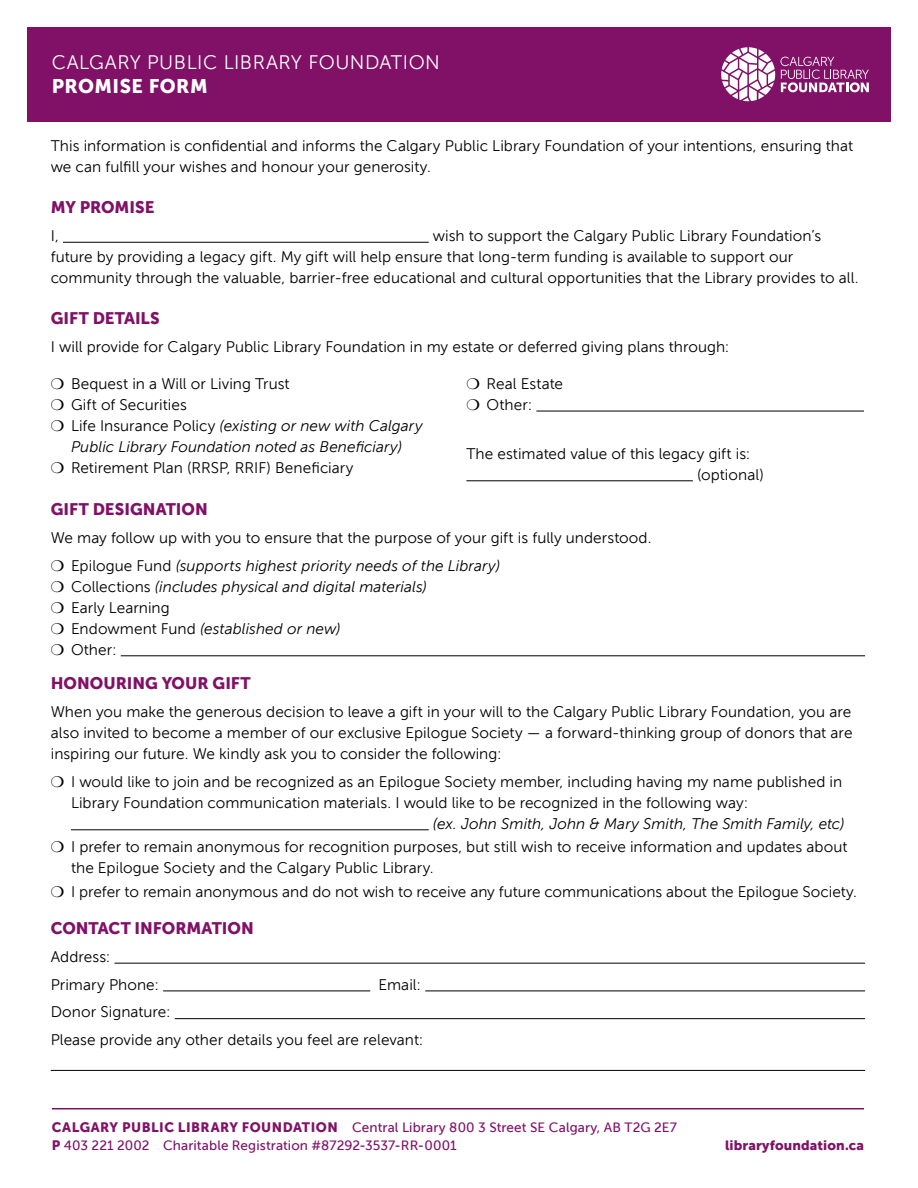
<style>
.page{position:relative;width:918px;height:1188px;background:#fff}
.page>*{position:absolute;margin:0;border:0;box-sizing:border-box;transform-origin:0 0}
.t1{font:19.5px "Museo Sans 300";letter-spacing:.025em;color:#fff}
.t2{font:19.5px "Museo Sans 900";letter-spacing:.025em;color:#fff}
.t3{font:16.5px "Museo Sans 900";color:#811167}
.t4{font:15.3px/21px "Museo Sans 300";color:#000}
.t5{font:italic 15.3px/21px "Museo Sans 300";letter-spacing:.005em;color:#000}
.t6{font:13.5px/18px "Museo Sans 500";letter-spacing:.005em;color:#811167}
.t7{font:13.5px "Museo Sans 900";letter-spacing:.01em;color:#811167}
.s1{font-style:normal}
.s2{font-style:italic}
.s3{font-family:"Museo Sans 900"}
</style>
<div class="page">
<div style="left:27px;top:27px;width:864px;height:95px;background:#811167"></div>
<hr style="left:52px;top:1108px;width:812px;height:1px;background:#811167">
<svg style="left:721px;top:47px;width:54px;height:54px"></svg>
<svg style="left:781px;top:57px;width:88px;height:35px"></svg>
<hr style="left:536px;top:411px;width:328px;height:1px;background:#000">
<hr style="left:466px;top:480px;width:227px;height:1px;background:#000">
<hr style="left:121px;top:655px;width:744px;height:1px;background:#000">
<hr style="left:71px;top:829px;width:358px;height:1px;background:#000">
<hr style="left:114px;top:963px;width:751px;height:1px;background:#000">
<hr style="left:163px;top:991px;width:207px;height:1px;background:#000">
<hr style="left:425px;top:991px;width:440px;height:1px;background:#000">
<hr style="left:175px;top:1018px;width:690px;height:1px;background:#000">
<hr style="left:51px;top:1070px;width:814px;height:1px;background:#000">
<hr style="left:63px;top:242px;width:366px;height:1px;background:#000">
<p class="t1" style="left:52px;top:52px;width:390px">CALGARY PUBLIC LIBRARY FOUNDATION</p>
<p class="t2" style="left:52px;top:75px;width:157px">PROMISE FORM</p>
<p class="t4" style="left:51px;top:135px;width:804px">This information is confidential and informs the Calgary Public Library Foundation of your intentions, ensuring that we can fulfill your wishes and honour your generosity.</p>
<p class="t3" style="left:51px;top:198px;width:105px">MY PROMISE</p>
<p class="t4" style="left:51px;top:225px;width:10px">I,</p>
<p class="t4" style="left:51px;top:225px;width:809px;text-indent:382px">wish to support the Calgary Public Library Foundation’s future by providing a legacy gift. My gift will help ensure that long-term funding is available to support our community through the valuable, barrier-free educational and cultural opportunities that the Library provides to all.</p>
<p class="t3" style="left:51px;top:309px;width:111px">GIFT DETAILS</p>
<p class="t4" style="left:51px;top:336px;width:680px">I will provide for Calgary Public Library Foundation in my estate or deferred giving plans through:</p>
<p class="t4" style="left:51px;top:373px;width:241px">❍ Bequest in a Will or Living Trust</p>
<p class="t4" style="left:51px;top:394px;width:138px">❍ Gift of Securities</p>
<p class="t5" style="left:51px;top:415px;width:373px">❍ <span class="s1">Life Insurance Policy</span> (existing or new with Calgary</p>
<p class="t5" style="left:71px;top:436px;width:333px">Public Library Foundation noted as Beneficiary)</p>
<p class="t4" style="left:51px;top:457px;width:304px">❍ Retirement Plan (RRSP, RRIF) Beneficiary</p>
<p class="t4" style="left:466px;top:373px;width:98px">❍ Real Estate ❍ Other:</p>
<p class="t4" style="left:697px;top:443px;width:68px;text-indent:-231px">The estimated value of this legacy gift is: (optional)</p>
<p class="t3" style="left:51px;top:500px;width:159px">GIFT DESIGNATION</p>
<p class="t4" style="left:51px;top:524px;width:602px;line-height:27.8px">We may follow up with you to ensure that the purpose of your gift is fully understood. ❍ Epilogue Fund <span class="s2">(supports highest priority needs of the Library)</span></p>
<p class="t5" style="left:51px;top:576px;width:378px">❍ <span class="s1">Collections</span> (includes physical and digital materials) ❍ <span class="s1">Early Learning<br></span>❍ <span class="s1">Endowment Fund</span> (established or new)<br>❍ <span class="s1">Other:</span></p>
<p class="t3" style="left:51px;top:674px;width:201px">HONOURING YOUR GIFT</p>
<p class="t4" style="left:51px;top:701px;width:803px;text-align:justify">When you make the generous decision to leave a gift in your will to the Calgary Public Library Foundation, you are also invited to become a member of our exclusive Epilogue Society — a forward-thinking group of donors that are inspiring our future. We kindly ask you to consider the following:</p>
<p class="t4" style="left:71px;top:771px;width:773px;text-indent:-20px">❍ I would like to join and be recognized as an Epilogue Society member, including having my name published in<br>Library Foundation communication materials. I would like to be recognized in the following way:</p>
<p class="t4" style="left:51px;top:812px;width:798px;line-height:23.7px;text-align:right"><span class="s2">(ex. John Smith, John &amp; Mary Smith, The Smith Family, etc)<br></span>❍ I prefer to remain anonymous for recognition purposes, but still wish to receive information and updates about</p>
<p class="t4" style="left:51px;top:856px;width:808px;line-height:23.7px;text-indent:20px">the Epilogue Society and the Calgary Public Library.<br>❍ I prefer to remain anonymous and do not wish to receive any future communications about the Epilogue Society.</p>
<p class="t3" style="left:51px;top:919px;width:204px">CONTACT INFORMATION</p>
<p class="t4" style="left:51px;top:943px;width:110px;line-height:27.8px">Address:<br>Primary Phone:</p>
<p class="t4" style="left:379px;top:974px;width:44px">Email:</p>
<p class="t4" style="left:51px;top:998px;width:374px;line-height:27.8px">Donor Signature:<br>Please provide any other details you feel are relevant:</p>
<p class="t6" style="left:52px;top:1118px;width:627px"><span class="s3">CALGARY PUBLIC LIBRARY FOUNDATION</span> Central Library 800 3 Street SE Calgary, AB T2G 2E7<br><span class="s3">P</span> 403 221 2002 Charitable Registration #87292-3537-RR-0001</p>
<p class="t7" style="left:725px;top:1137px;width:140px">libraryfoundation.ca</p>
</div>
